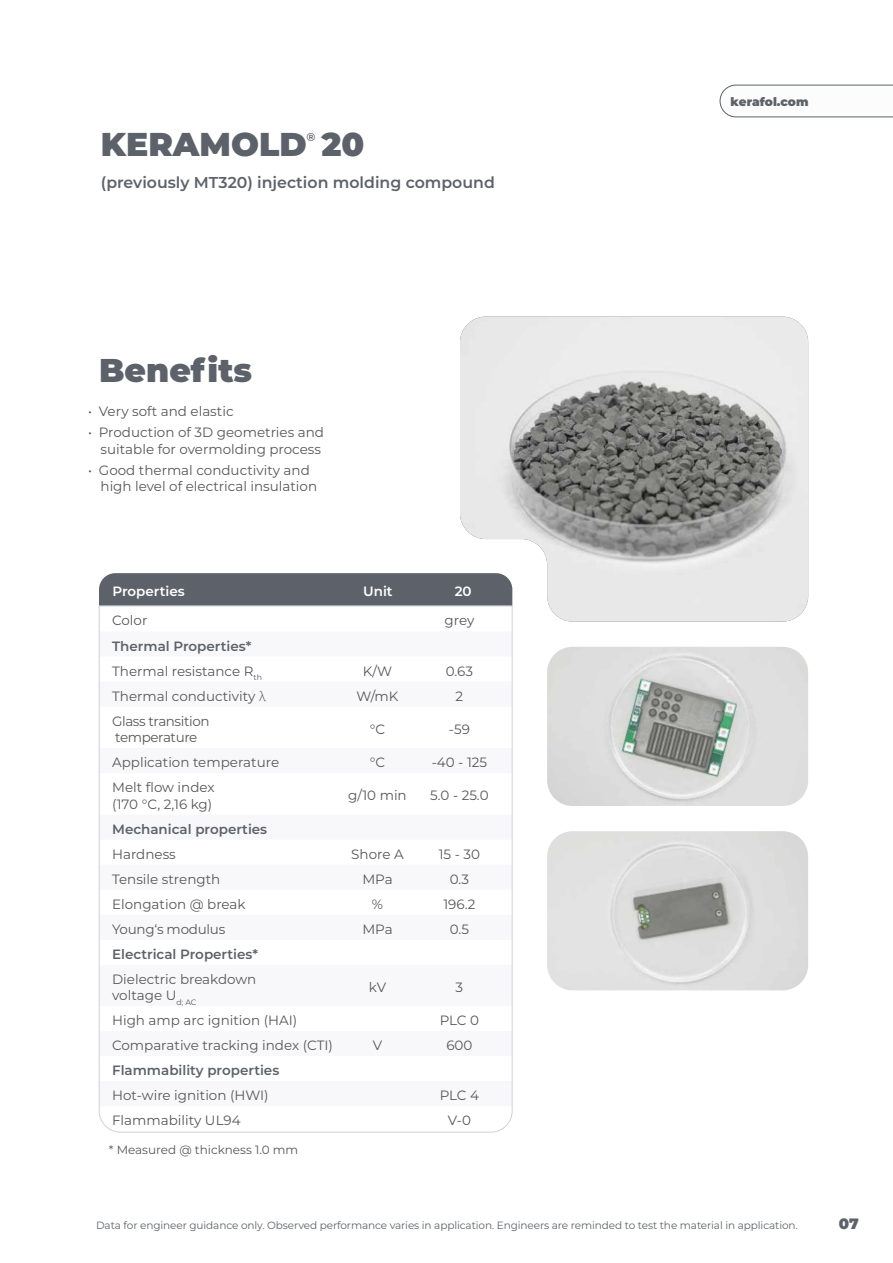
<style>
.page{position:relative;width:893px;height:1263px;background:#fff}
.page>*{position:absolute;margin:0;border:0;box-sizing:border-box;transform-origin:0 0}
.t1{font:900 33px "Montserrat";color:#5d626a}
.t2{font:600 15.75px "Montserrat";color:#5d626a}
.t3{font:900 15px "Montserrat";color:#5d626a}
.t4{font:13.5px/16.5px "Montserrat";color:#575756}
.t5{font:600 13.5px/25px "Montserrat";color:#5d626a}
.t6{font:13.5px/16.5px "Montserrat";letter-spacing:-.03em;color:#575756}
.t7{font:600 13.5px "Montserrat";color:#fff}
.t8{font:13.5px "Montserrat";letter-spacing:-.02em;color:#575756}
.t9{font:12px "Montserrat";color:#575756}
.t10{font:900 12px "Montserrat";color:#5d626a}
.t11{font:600 11.4px "Montserrat";color:#5d626a}
.t12{font:10.5px "Montserrat";letter-spacing:-.01em;color:#5d626a}
.s1{font-weight:400;color:#575756}
.s2{font-family:"Apparat";font-weight:300}
</style>
<div class="page">
<svg style="left:720px;top:85px;width:173px;height:32px"></svg>
<img style="left:460px;top:317px;width:348px;height:305px">
<img style="left:547px;top:831px;width:261px;height:159px">
<img style="left:547px;top:647px;width:261px;height:159px">
<div style="left:99px;top:573px;width:413px;height:33px;background:#5d626a"></div>
<svg style="left:99px;top:606px;width:414px;height:526px"></svg>
<svg style="left:460px;top:316px;width:117px;height:196px;background:#cbcbcb"></svg>
<h1 class="t1" style="left:101px;top:120px;width:265px">KERAMOLD 20</h1>
<p class="t11" style="left:307px;top:129px;width:11px">®</p>
<p class="t2" style="left:101px;top:171px;width:395px">(previously MT320) injection molding compound</p>
<p class="t11" style="left:309px;top:130px;width:11px">®</p>
<p class="t2" style="left:104px;top:173px;width:395px">(previously MT320) injection molding compound</p>
<p class="t10" style="left:731px;top:93px;width:79px">kerafol.com</p>
<h1 class="t1" style="left:99px;top:346px;width:155px">Benefits</h1>
<p class="t4" style="left:88px;top:403px;width:147px">• Very soft and elastic</p>
<p class="t4" style="left:88px;top:424px;width:237px;text-align:right">• Production of 3D geometries and suitable for overmolding process</p>
<p class="t4" style="left:101px;top:461px;width:218px;text-indent:-12px">• Good thermal conductivity and high level of electrical insulation</p>
<p class="t7" style="left:112px;top:581px;width:74px">Properties</p>
<p class="t7" style="left:363px;top:581px;width:31px">Unit</p>
<p class="t7" style="left:455px;top:581px;width:18px">20</p>
<p class="t4" style="left:112px;top:612px;width:37px">Color</p>
<p class="t4" style="left:444px;top:612px;width:31px">grey</p>
<p class="t5" style="left:112px;top:633px;width:151px">Thermal Properties*<br><span class="s1">Thermal resistance R</span><sub>th</sub></p>
<p class="t4" style="left:363px;top:662px;width:31px">K/W</p>
<p class="t4" style="left:446px;top:662px;width:29px">0.63</p>
<p class="t4" style="left:112px;top:687px;width:155px">Thermal conductivity <span class="s2">λ</span></p>
<p class="t4" style="left:357px;top:687px;width:43px">W/mK</p>
<p class="t4" style="left:456px;top:687px;width:9px">2</p>
<p class="t6" style="left:112px;top:712px;width:99px">Glass transition temperature</p>
<p class="t4" style="left:370px;top:720px;width:17px">°C</p>
<p class="t4" style="left:449px;top:720px;width:22px">-59</p>
<p class="t4" style="left:112px;top:754px;width:169px">Application temperature</p>
<p class="t4" style="left:370px;top:754px;width:17px">°C</p>
<p class="t4" style="left:432px;top:754px;width:57px">-40 - 125</p>
<p class="t4" style="left:112px;top:779px;width:104px">Melt flow index (170 °C, 2,16 kg)</p>
<p class="t4" style="left:348px;top:787px;width:60px">g/10 min</p>
<p class="t4" style="left:430px;top:787px;width:60px">5.0 - 25.0</p>
<p class="t5" style="left:112px;top:816px;width:157px">Mechanical properties</p>
<p class="t4" style="left:112px;top:845px;width:65px">Hardness</p>
<p class="t4" style="left:351px;top:845px;width:54px">Shore A</p>
<p class="t4" style="left:439px;top:845px;width:43px">15 - 30</p>
<p class="t4" style="left:112px;top:870px;width:110px">Tensile strength</p>
<p class="t4" style="left:362px;top:870px;width:32px">MPa</p>
<p class="t4" style="left:450px;top:870px;width:21px">0.3</p>
<p class="t4" style="left:112px;top:895px;width:135px">Elongation @ break</p>
<p class="t4" style="left:372px;top:895px;width:13px">%</p>
<p class="t4" style="left:443px;top:895px;width:34px">196.2</p>
<p class="t8" style="left:112px;top:920px;width:115px">Young‘s modulus</p>
<p class="t4" style="left:362px;top:920px;width:32px">MPa</p>
<p class="t4" style="left:450px;top:920px;width:21px">0.5</p>
<p class="t5" style="left:112px;top:941px;width:147px">Electrical Properties*</p>
<p class="t4" style="left:112px;top:970px;width:146px">Dielectric breakdown voltage U<sub>d;</sub> <sub>AC</sub></p>
<p class="t4" style="left:369px;top:978px;width:19px">kV</p>
<p class="t4" style="left:456px;top:978px;width:9px">3</p>
<p class="t4" style="left:112px;top:1011px;width:187px">High amp arc ignition (HAI)</p>
<p class="t4" style="left:440px;top:1011px;width:41px">PLC 0</p>
<p class="t4" style="left:112px;top:1036px;width:222px">Comparative tracking index (CTI)</p>
<p class="t4" style="left:373px;top:1036px;width:11px">V</p>
<p class="t4" style="left:446px;top:1036px;width:28px">600</p>
<p class="t5" style="left:112px;top:1057px;width:169px">Flammability properties</p>
<p class="t4" style="left:112px;top:1087px;width:158px">Hot-wire ignition (HWI)</p>
<p class="t4" style="left:440px;top:1087px;width:41px">PLC 4</p>
<p class="t4" style="left:112px;top:1112px;width:130px">Flammability UL94</p>
<p class="t4" style="left:448px;top:1112px;width:25px">V-0</p>
<p class="t9" style="left:109px;top:1142px;width:191px">* Measured @ thickness 1.0 mm</p>
<p class="t12" style="left:96px;top:1218px;width:703px">Data for engineer guidance only. Observed performance varies in application. Engineers are reminded to test the material in application.</p>
<p class="t3" style="left:839px;top:1212px;width:22px">07</p>
</div>
